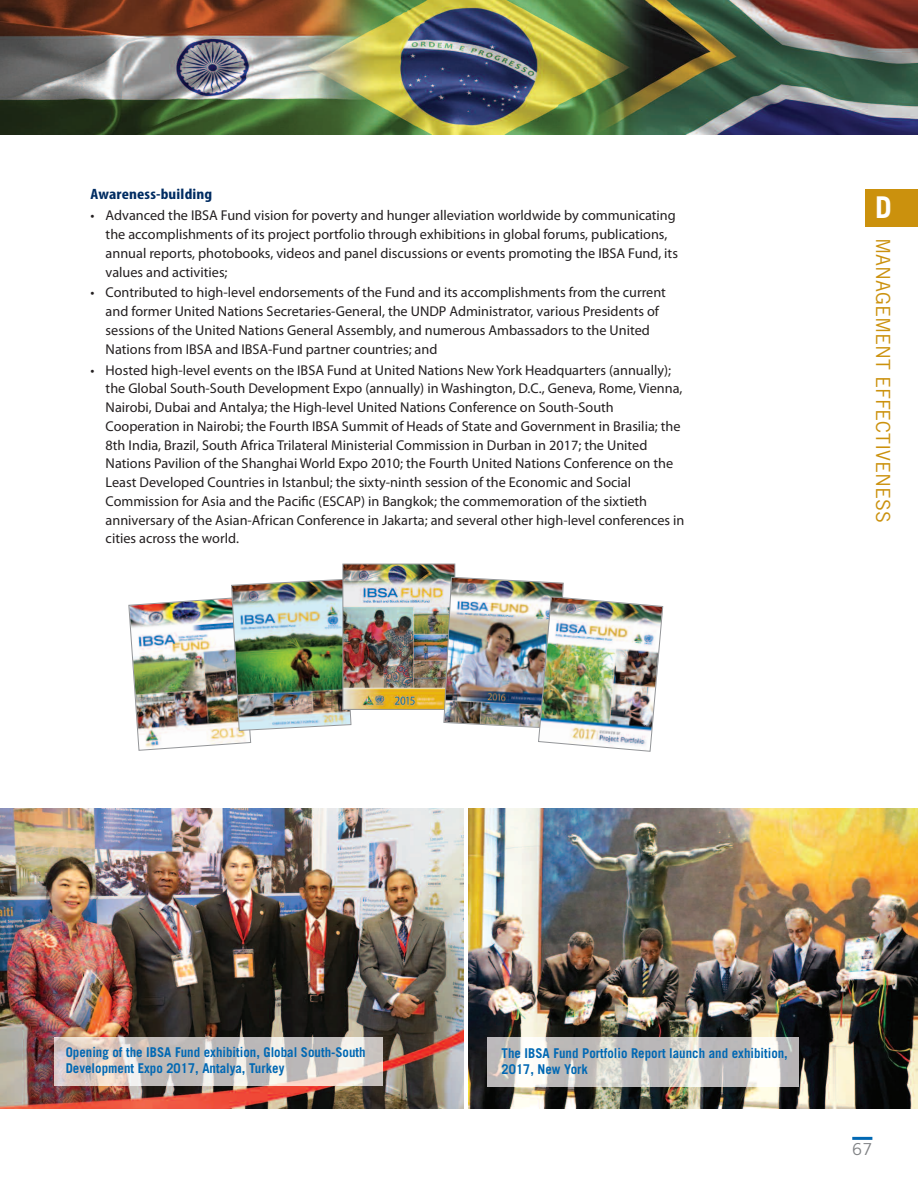
<style>
.page{position:relative;width:918px;height:1188px;background:#fff}
.page>*{position:absolute;margin:0;border:0;box-sizing:border-box;transform-origin:0 0}
.t1{font:700 30px "Trade Gothic";color:#fff}
.t2{font:19.5px "Trade Gothic";color:#cb910d}
.t3{font:16.5px "Trade Gothic";color:#808285}
.t4{font:700 condensed 15px "Myriad Pro";letter-spacing:.01em;color:#002c62;scale:1.15 1}
.t5{font:14.25px/18.8px "Myriad Pro";color:#231f20}
.t6{font:700 13.5px/16.2px "Trade Gothic";color:#0168b3;scale:.96 1}
</style>
<div class="page">
<img style="left:0;top:808px;width:463px;height:300px">
<img style="left:468px;top:808px;width:450px;height:300px">
<img style="left:54px;top:1037px;width:329px;height:49px">
<img style="left:487px;top:1038px;width:312px;height:48px">
<hr style="left:852px;top:1137px;width:20px;height:3px;background:#0168b3">
<img style="left:0;top:0;width:918px;height:134px">
<img style="left:128px;top:579px;width:224px;height:172px">
<img style="left:345px;top:566px;width:108px;height:142px">
<div style="left:343px;top:564px;width:112px;height:146px;border:1px solid #939598"></div>
<img style="left:443px;top:577px;width:221px;height:175px">
<div style="left:865px;top:189px;width:53px;height:37px;background:#cb910d"></div>
<p class="t4" style="left:91px;top:189px;width:107px">Awareness-building</p>
<p class="t5" style="left:106px;top:207px;width:574px;text-indent:-15px">• Advanced the IBSA Fund vision for poverty and hunger alleviation worldwide by communicating the accomplishments of its project portfolio through exhibitions in global forums, publications, annual reports, photobooks, videos and panel discussions or events promoting the IBSA Fund, its values and activities;</p>
<p class="t5" style="left:106px;top:284px;width:562px;text-indent:-15px">• Contributed to high-level endorsements of the Fund and its accomplishments from the current and former United Nations Secretaries-General, the UNDP Administrator, various Presidents of sessions of the United Nations General Assembly, and numerous Ambassadors to the United Nations from IBSA and IBSA-Fund partner countries; and</p>
<p class="t5" style="left:106px;top:362px;width:580px;text-indent:-15px">• Hosted high-level events on the IBSA Fund at United Nations New York Headquarters (annually); the Global South-South Development Expo (annually) in Washington, D.C., Geneva, Rome, Vienna, Nairobi, Dubai and Antalya; the High-level United Nations Conference on South-South Cooperation in Nairobi; the Fourth IBSA Summit of Heads of State and Government in Brasilia; the 8th India, Brazil, South Africa Trilateral Ministerial Commission in Durban in 2017; the United Nations Pavilion of the Shanghai World Expo 2010; the Fourth United Nations Conference on the Least Developed Countries in Istanbul; the sixty-ninth session of the Economic and Social Commission for Asia and the Pacific (ESCAP) in Bangkok; the commemoration of the sixtieth anniversary of the Asian-African Conference in Jakarta; and several other high-level conferences in cities across the world.</p>
<h1 class="t1" style="left:875px;top:197px;width:18px">D</h1>
<h2 class="t2" style="left:890px;top:238px;width:287px;rotate:90deg">MANAGEMENT EFFECTIVENESS</h2>
<p class="t6" style="left:66px;top:1045px;width:314px">Opening of the IBSA Fund exhibition, Global South-South<br>Development Expo 2017, Antalya, Turkey</p>
<p class="t6" style="left:502px;top:1046px;width:300px">The IBSA Fund Portfolio Report launch and exhibition,<br>2017, New York</p>
<p class="t3" style="left:852px;top:1143px;width:22px">67</p>
</div>
